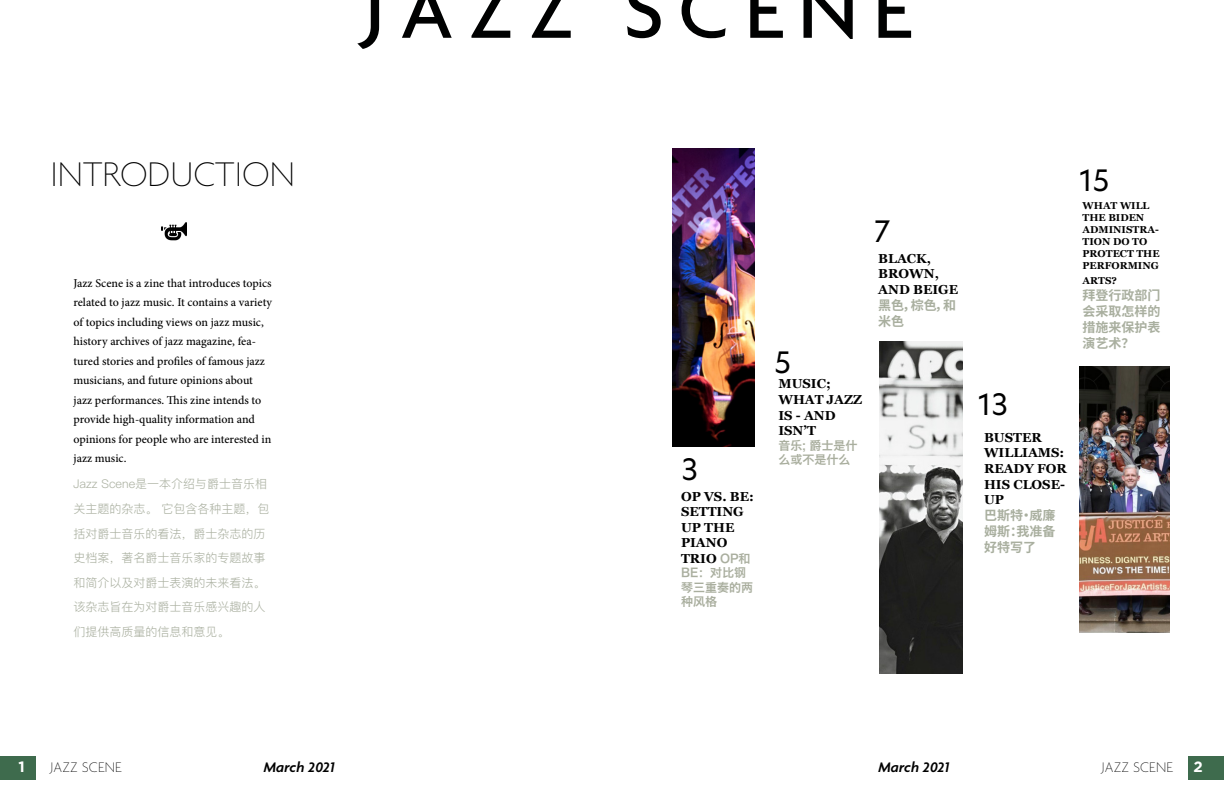
<style>
.page{position:relative;width:1224px;height:792px;background:#fff}
.page>*{position:absolute;margin:0;border:0;box-sizing:border-box;transform-origin:0 0}
.t1{font:500 86px "Agenda";letter-spacing:.17em;color:#000101}
.t2{font:100 37px "Agenda";color:#000}
.t3{font:29px "Hero New";color:#000}
.t4{font:100 15px "Agenda";letter-spacing:.01em;color:#000101}
.t5{font:italic 600 15px "Agenda";letter-spacing:.01em;color:#000}
.t6{font:700 15px "Gotham";color:#fff}
.t7{font:700 13px/15.6px "Georgia";color:#000}
.t8{font:700 13px/16px "Source Han Sans CN";color:#a9af9f;text-align:justify}
.t9{font:500 12px/19.5px "Minion Pro";color:#000}
.t10{font:300 12px/24.6px "Ping Fang SC";color:#a9af9f}
.t11{font:12px/14.4px "Hiragino Sans GB W6";color:#a9ae9e}
.t12{font:700 10px/12px "Georgia";color:#000}
.s1{font-family:"Hiragino Sans GB W6";font-weight:400;font-size:12px;color:#a9ae9e}
.s2{font-style:inherit}
</style>
<div class="page">
<img style="left:672px;top:148px;width:83px;height:298px">
<img style="left:880px;top:341px;width:82px;height:332px">
<div style="left:0;top:756px;width:36px;height:24px;background:#3e6b4d"></div>
<div style="left:1188px;top:756px;width:36px;height:24px;background:#3e6b4d"></div>
<img style="left:1079px;top:367px;width:91px;height:266px">
<img style="left:162px;top:222px;width:25px;height:19px">
<h2 class="t2" style="left:50px;top:154px;width:246px">INTRODUCTION</h2>
<p class="t9" style="left:74px;top:273px;width:200px">Jazz Scene is a zine that introduces topics related to jazz music. It contains a variety of topics including views on jazz music, history archives of jazz magazine, fea&shy;tured stories and profiles of famous jazz musicians, and future opinions about jazz performances. This zine intends to provide high-quality information and opinions for people who are interested in jazz music.</p>
<p class="t10" style="left:74px;top:472px;width:197px">Jazz Scene是一本介绍与爵士音乐相关主题的杂志。 它包含各种主题，包括对爵士音乐的看法，爵士杂志的历史档案，著名爵士音乐家的专题故事和简介以及对爵士表演的未来看法。该杂志旨在为对爵士音乐感兴趣的人们提供高质量的信息和意见。</p>
<h1 class="t1" style="left:364px;top:-36px;width:549px">JAZZ SCENE</h1>
<h3 class="t3" style="left:682px;top:450px;width:18px">3</h3>
<p class="t7" style="left:681px;top:488px;width:74px">OP VS. BE:<br>SETTING<br>UP THE<br>PIANO<br>TRIO <span class="s1">OP和</span></p>
<p class="t11" style="left:681px;top:565px;width:73px">BE：对比钢琴三重奏的两种风格</p>
<h3 class="t3" style="left:774px;top:343px;width:18px">5</h3>
<p class="t7" style="left:778px;top:375px;width:85px">MUSIC;<br>WHAT JAZZ<br>IS - AND<br>ISN’T</p>
<p class="t11" style="left:778px;top:438px;width:81px">音乐; 爵士是什么或不是什么</p>
<h3 class="t3" style="left:874px;top:212px;width:18px">7</h3>
<p class="t7" style="left:878px;top:250px;width:81px">BLACK,<br>BROWN,<br>AND BEIGE</p>
<p class="t8" style="left:878px;top:298px;width:79px">黑色，棕色，和米色</p>
<h3 class="t3" style="left:1080px;top:160px;width:31px">15</h3>
<p class="t12" style="left:1083px;top:199px;width:78px">WHAT WILL<br>THE BIDEN<br>ADMINISTRA-<br>TION DO TO<br>PROTECT THE<br>PERFORMING</p>
<p class="t12" style="left:1083px;top:274px;width:36px">ARTS?</p>
<p class="t8" style="left:1083px;top:288px;width:79px">拜登行政部门会采取怎样的措施来保护表演艺术？</p>
<h3 class="t3" style="left:978px;top:385px;width:31px">13</h3>
<p class="t7" style="left:984px;top:429px;width:84px">BUSTER<br>WILLIAMS:<br>READY FOR<br>HIS CLOSE-<br>UP</p>
<p class="t8" style="left:984px;top:508px;width:73px">巴斯特·威廉姆斯：我准备好特写了</p>
<p class="t6" style="left:19px;top:758px;width:8px">1</p>
<p class="t4" style="left:50px;top:759px;width:73px">JAZZ SCENE</p>
<p class="t5" style="left:264px;top:759px;width:72px">M<span class="s2">arch</span> 2021</p>
<p class="t5" style="left:878px;top:759px;width:72px">M<span class="s2">arch</span> 2021</p>
<p class="t4" style="left:1102px;top:759px;width:73px">JAZZ SCENE</p>
<p class="t6" style="left:1193px;top:758px;width:11px">2</p>
</div>
